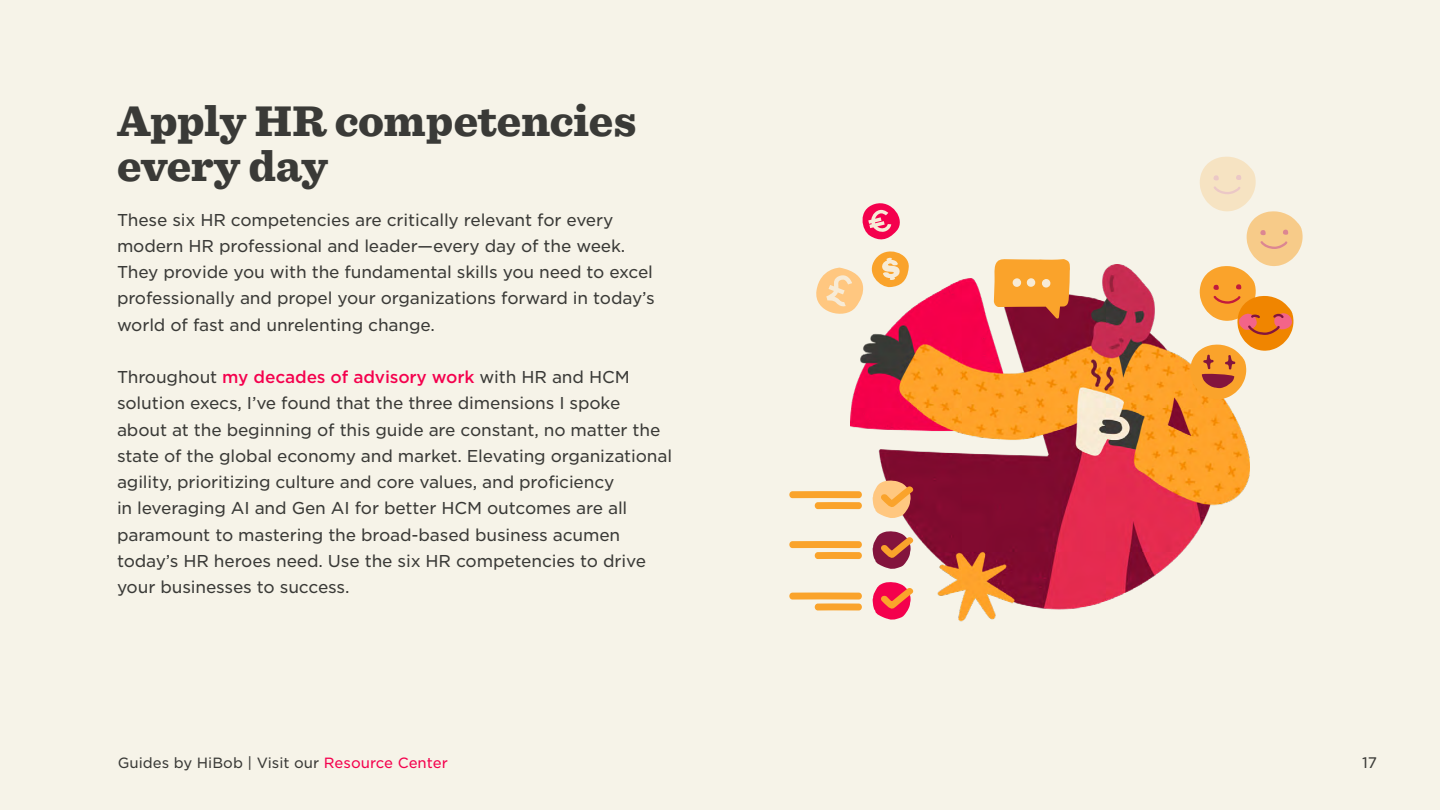
<style>
.page{position:relative;width:1440px;height:810px;background:#f6f3e8}
.page>*{position:absolute;margin:0;border:0;box-sizing:border-box;transform-origin:0 0}
.H1_Heading{font:900 45px/45px "Sentinel";letter-spacing:-.01em;color:#3a3a37}
.t1{font:16.5px/26.2px "Gotham S Sm";letter-spacing:-.01em;color:#3a3a37}
.t2{font:14.7px "Gotham S Sm";color:#3a3a37}
.t3{font:14.25px "Gotham S Sm";color:#3a3a37}
.s1{font-weight:500;color:#f4004d}
.s2{color:#f4004d}
</style>
<div class="page">
<img style="left:850px;top:264px;width:400px;height:358px">
<svg style="left:1190px;top:157px;width:113px;height:242px"></svg>
<svg style="left:994px;top:259px;width:77px;height:60px;background:#e6923d"></svg>
<svg style="left:872px;top:480px;width:43px;height:38px;background:#e6a470"></svg>
<svg style="left:872px;top:531px;width:43px;height:38px"></svg>
<svg style="left:872px;top:582px;width:43px;height:38px"></svg>
<svg style="left:789px;top:491px;width:73px;height:18px"></svg>
<svg style="left:789px;top:541px;width:73px;height:18px"></svg>
<svg style="left:789px;top:592px;width:73px;height:18px"></svg>
<svg style="left:816px;top:203px;width:94px;height:117px"></svg>
<h1 class="H1_Heading" style="left:117px;top:98px;width:521px">Apply HR competencies every day</h1>
<p class="t1" style="left:117px;top:206px;width:539px">These six HR competencies are critically relevant for every modern HR professional and leader—every day of the week.<br>They provide you with the fundamental skills you need to excel professionally and propel your organizations forward in today s’ world of fast and unrelenting change.</p>
<p class="t1" style="left:117px;top:364px;width:557px">Throughout <span class="s1">my decades of advisory work</span> with HR and HCM solution execs ’I, ve found that the three dimensions I spoke about at the beginning of this guide are constant, no matter the state of the global economy and market. Elevating organizational agility, prioritizing culture and core values, and proficiency<br>in leveraging AI and Gen AI for better HCM outcomes are all paramount to mastering the broad-based business acumen today s’ HR heroes need. Use the six HR competencies to drive your businesses to success.</p>
<p class="t3" style="left:118px;top:753px;width:332px">Guides by HiBob | Visit our <span class="s2">Resource Center</span></p>
<p class="t2" style="left:1362px;top:753px;width:17px">17</p>
</div>
